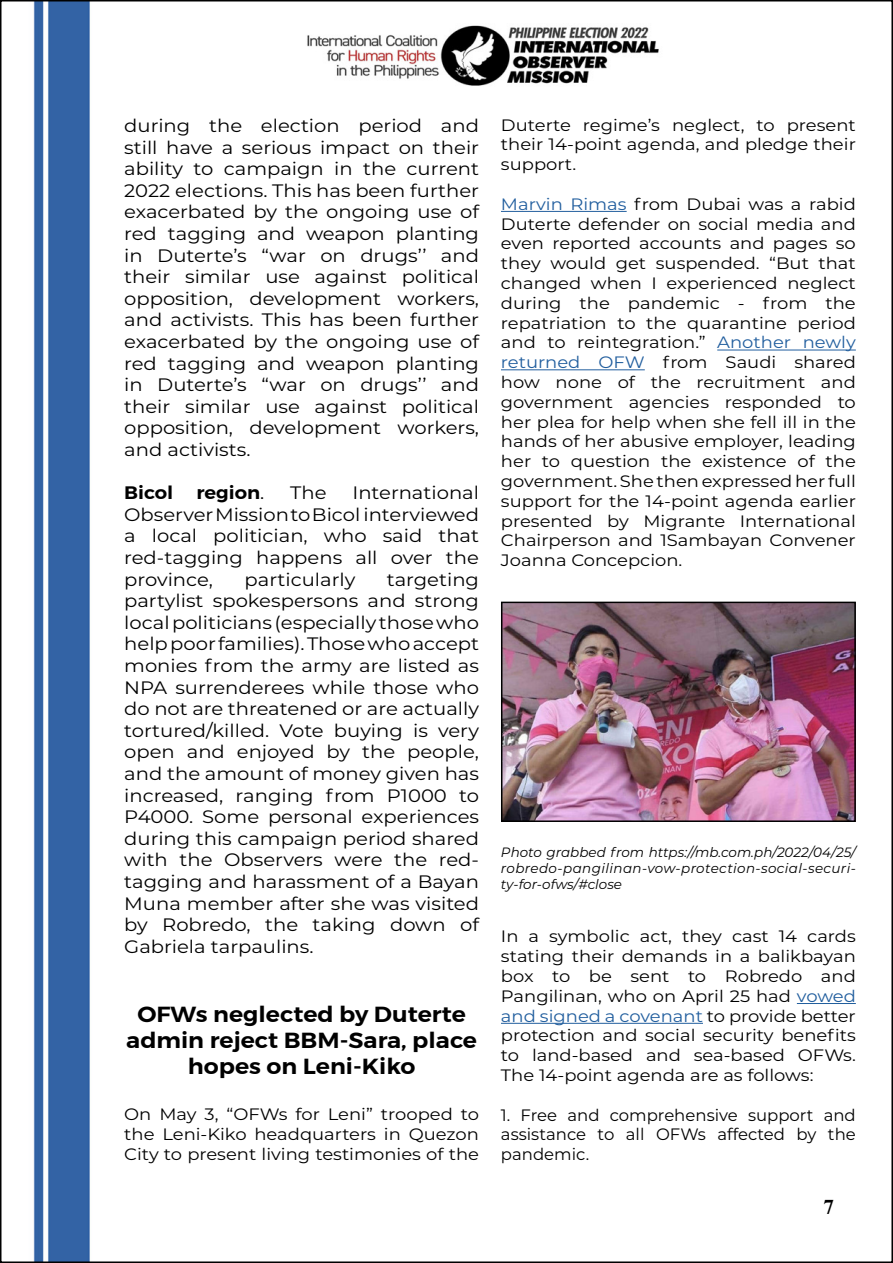
<style>
.page{position:relative;width:893px;height:1263px;background:#fff}
.page>*{position:absolute;margin:0;border:0;box-sizing:border-box;transform-origin:0 0}
.t1{font:600 21.75px/26.1px "Montserrat";color:#000;text-align:center;scale:1.09 1}
.t2{font:700 21px "Times New Roman";color:#000}
.t3{font:18px/21.6px "Montserrat";color:#000;text-align:justify;scale:1.09 1}
.t4{font:600 18px "Montserrat";color:#000;scale:1.09 1}
.t5{font:16.5px/19.8px "Montserrat";color:#000;text-align:justify;scale:1.09 1}
.t6{font:16.5px/19.8px "Montserrat";color:#000;text-align:justify}
.t7{font:italic 13.5px/16.2px "Montserrat";letter-spacing:.03em;color:#000;text-align:justify}
.s1{font-weight:400}
.s2{color:#215e9e}
</style>
<div class="page">
<img style="left:33px;top:3px;width:823px;height:1257px">
<hr style="left:501px;top:211px;width:126px;height:1px;background:#215e9e">
<hr style="left:717px;top:350px;width:139px;height:1px;background:#215e9e">
<hr style="left:501px;top:369px;width:144px;height:1px;background:#215e9e">
<hr style="left:797px;top:1003px;width:59px;height:1px;background:#215e9e">
<hr style="left:501px;top:1023px;width:202px;height:1px;background:#215e9e">
<img style="left:504px;top:605px;width:349px;height:214px">
<div style="left:501px;top:602px;width:355px;height:220px;border:2px solid #000"></div>
<p class="t3" style="left:124px;top:114px;width:327px">during the election period and still have a serious impact on their ability to campaign in the current 2022 elections. This has been further exacerbated by the ongoing use of red tagging and weapon planting in Duterte’s “war on drugs’’ and their similar use against political opposition, development workers, and activists. This has been further exacerbated by the ongoing use of red tagging and weapon planting in Duterte’s “war on drugs’’ and their similar use against political opposition, development workers, and activists.</p>
<p class="t4" style="left:124px;top:479px;width:47px">Bicol</p>
<p class="t4" style="left:196px;top:479px;width:64px">region<span class="s1">.</span></p>
<p class="t3" style="left:290px;top:481px;width:35px">The</p>
<p class="t3" style="left:124px;top:481px;width:327px;text-indent:228px">International Observer Mission to Bicol interviewed a local politician, who said that red-tagging happens all over the province,</p>
<p class="t3" style="left:124px;top:568px;width:327px;text-indent:263px">targeting partylist spokespersons and strong local politicians (especially those who help poor families). Those who accept monies from the army are listed as NPA surrenderees while those who do not are threatened or are actually tortured/killed. Vote buying is very open and enjoyed by the people, and the amount of money given has increased, ranging from P1000 to P4000. Some personal experiences during this campaign period shared with the Observers were the red&shy;tagging and harassment of a Bayan Muna member after she was visited by Robredo, the taking down of Gabriela tarpaulins.</p>
<p class="t3" style="left:245px;top:568px;width:103px">particularly</p>
<p class="t1" style="left:126px;top:1001px;width:323px">OFWs neglected by Duterte admin reject BBM-Sara, place hopes on Leni-Kiko</p>
<p class="t5" style="left:124px;top:1104px;width:327px">On May 3, “OFWs for Leni” trooped to the Leni-Kiko headquarters in Quezon City to present living testimonies of the</p>
<p class="t5" style="left:501px;top:114px;width:327px">Duterte regime’s neglect, to present their 14-point agenda, and pledge their support.</p>
<p class="t5" style="left:501px;top:193px;width:327px"><span class="s2">Marvin Rimas</span> from Dubai was a rabid Duterte defender on social media and even reported accounts and pages so they would get suspended. “But that changed when I experienced neglect during the pandemic - from the repatriation to the quarantine period and to reintegration.” <span class="s2">Another newly returned OFW</span> from Saudi shared how none of the recruitment and government agencies responded to her plea for help when she fell ill in the hands of her abusive employer, leading her to question the existence of the government. She then expressed her full support for the 14-point agenda earlier presented by Migrante International Chairperson and 1Sambayan Convener Joanna Concepcion.</p>
<p class="t7" style="left:501px;top:843px;width:356px">Photo grabbed from https://mb.com.ph/2022/04/25/ robredo-pangilinan-vow-protection-social-securi&shy;ty-for-ofws/#close</p>
<p class="t5" style="left:501px;top:926px;width:327px">In a symbolic act, they cast 14 cards stating their demands in a balikbayan box to be sent to Robredo and Pangilinan, who on April 25 had <span class="s2">vowed and signed a covenant</span> to provide better protection and social security benefits to land-based and sea-based OFWs.<br>The 14-point agenda are as follows:</p>
<p class="t6" style="left:501px;top:1104px;width:356px">1. Free and comprehensive support and assistance to all OFWs affected by the pandemic.</p>
<p class="t2" style="left:823px;top:1192px;width:12px">7</p>
</div>
